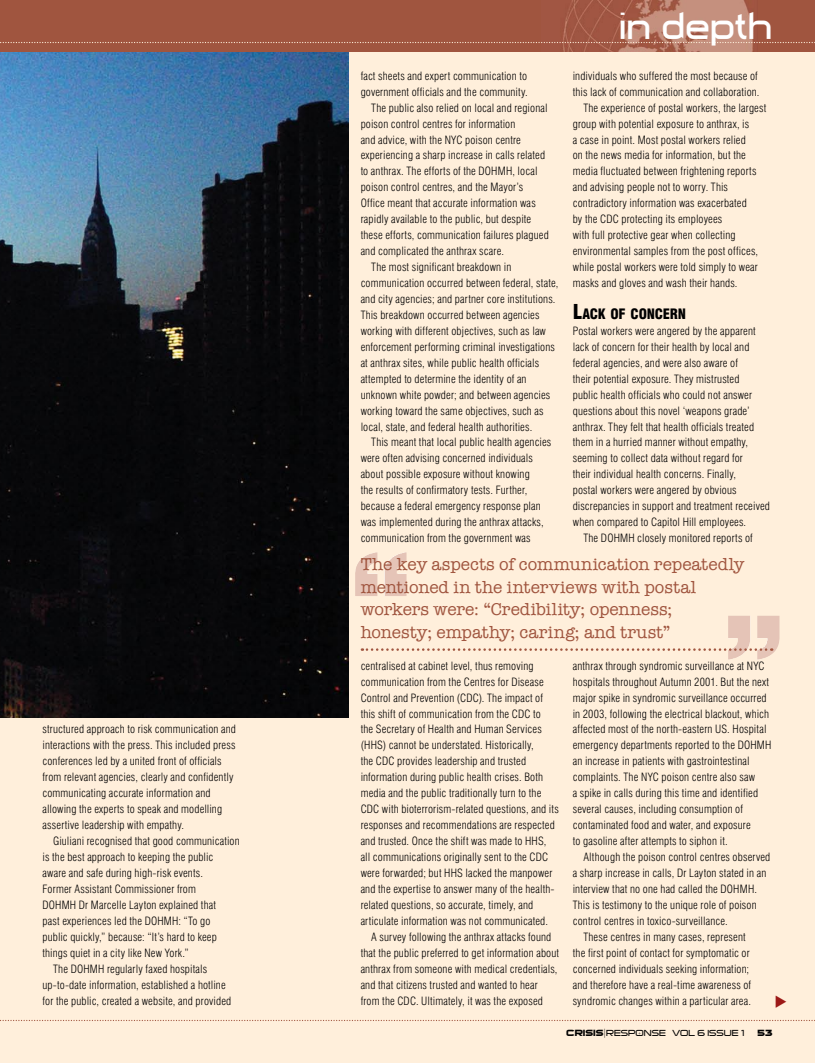
<style>
.page{position:relative;width:815px;height:1063px;background:#ffefdb}
.page>*{position:absolute;margin:0;border:0;box-sizing:border-box;transform-origin:0 0}
.t1{font:35px "Sui Generis Delite";color:#fff}
._02_pullquote{font:17.5px/22.5px "American Typewriter";color:#a0553f}
._01_feature_-_04_cro{font:900 condensed 14px "Swiss 721 BT";letter-spacing:-.02em;color:#000}
._01_feature_-_03_ind{font:300 condensed 11.25px/16px "Swiss 721 BT";letter-spacing:.015em;color:#000}
._01_feature_-_05_no{font:300 condensed 11.25px/16px "Swiss 721 BT";letter-spacing:.015em;color:#000}
._01_feature_-_04_cro-2{font:300 condensed 11.25px/16px "Swiss 721 BT";letter-spacing:.015em;color:#000}
.t2{font:8.75px "Sui Generis Delite";color:#000}
.t3{font:700 8.38px "Sui Generis Deluxe";color:#000;scale:1.05 1}
._01_feature_-_04_cro-3{font:7.5px "Sui Generis Delite";color:#000}
.s1{font-size:20px}
.s2{font-family:"Sui Generis Deluxe";font-weight:700;font-size:8.38px}
.s3{font-size:11.25px}
</style>
<div class="page">
<img style="left:0;top:52px;width:348px;height:666px">
<div style="left:0;top:0;width:815px;height:52px;background:#a0553f"></div>
<img style="left:544px;top:0;width:209px;height:52px">
<svg style="left:0;top:42px;width:815px;height:1px"></svg>
<svg style="left:0;top:1020px;width:815px;height:1px"></svg>
<img style="left:387px;top:553px;width:17px;height:12px">
<img style="left:757px;top:616px;width:20px;height:44px">
<svg style="left:362px;top:648px;width:410px;height:3px"></svg>
<p class="_01_feature_-_04_cro-2" style="left:43px;top:721px;width:195px">structured approach to risk communication and interactions with the press. This included press conferences led by a united front of officials from relevant agencies, clearly and confidently communicating accurate information and allowing the experts to speak and modelling assertive leadership with empathy.</p>
<p class="_01_feature_-_03_ind" style="left:43px;top:833px;width:199px;text-indent:11px">Giuliani recognised that good communication is the best approach to keeping the public aware and safe during high-risk events.<br>Former Assistant Commissioner from<br>DOHMH Dr Marcelle Layton explained that<br>past experiences led the DOHMH: “To go<br>public quickly,” because: “It’s hard to keep things quiet in a city like New York.”</p>
<p class="_01_feature_-_03_ind" style="left:43px;top:961px;width:190px;text-indent:11px">The DOHMH regularly faxed hospitals up-to-date information, established a hotline for the public, created a website, and provided</p>
<p class="_01_feature_-_03_ind" style="left:361px;top:68px;width:169px">fact sheets and expert communication to government officials and the community.</p>
<p class="_01_feature_-_03_ind" style="left:361px;top:100px;width:190px;text-indent:11px">The public also relied on local and regional poison control centres for information<br>and advice, with the NYC poison centre experiencing a sharp increase in calls related to anthrax. The efforts of the DOHMH, local poison control centres, and the Mayor’s Office meant that accurate information was rapidly available to the public, but despite these efforts, communication failures plagued and complicated the anthrax scare.</p>
<p class="_01_feature_-_03_ind" style="left:361px;top:259px;width:199px;text-indent:11px">The most significant breakdown in communication occurred between federal, state, and city agencies; and partner core institutions.<br>This breakdown occurred between agencies working with different objectives, such as law enforcement performing criminal investigations at anthrax sites, while public health officials attempted to determine the identity of an unknown white powder; and between agencies working toward the same objectives, such as local, state, and federal health authorities.</p>
<p class="_01_feature_-_03_ind" style="left:361px;top:434px;width:192px;text-indent:11px">This meant that local public health agencies were often advising concerned individuals about possible exposure without knowing<br>the results of confirmatory tests. Further, because a federal emergency response plan was implemented during the anthrax attacks, communication from the government was</p>
<p class="t1" style="left:619px;top:7px;width:155px">in depth</p>
<p class="_01_feature_-_03_ind" style="left:573px;top:68px;width:188px">individuals who suffered the most because of this lack of communication and collaboration.</p>
<p class="_01_feature_-_03_ind" style="left:573px;top:100px;width:195px;text-indent:11px">The experience of postal workers, the largest group with potential exposure to anthrax, is<br>a case in point. Most postal workers relied<br>on the news media for information, but the media fluctuated between frightening reports and advising people not to worry. This contradictory information was exacerbated<br>by the CDC protecting its employees<br>with full protective gear when collecting environmental samples from the post offices, while postal workers were told simply to wear masks and gloves and wash their hands.</p>
<p class="_01_feature_-_04_cro" style="left:573px;top:305px;width:115px"><span class="s1">L</span>ACK OF CONCERN</p>
<p class="_01_feature_-_05_no" style="left:573px;top:323px;width:199px">Postal workers were angered by the apparent lack of concern for their health by local and federal agencies, and were also aware of<br>their potential exposure. They mistrusted<br>public health officials who could not answer questions about this novel ‘weapons grade’ anthrax. They felt that health officials treated them in a hurried manner without empathy, seeming to collect data without regard for<br>their individual health concerns. Finally,<br>postal workers were angered by obvious discrepancies in support and treatment received when compared to Capitol Hill employees.</p>
<p class="_01_feature_-_03_ind" style="left:583px;top:530px;width:171px">The DOHMH closely monitored reports of</p>
<p class="_02_pullquote" style="left:361px;top:553px;width:385px">The key aspects of communication repeatedly mentioned in the interviews with postal workers were: “Credibility; openness; honesty; empathy; caring; and trust”</p>
<p class="_01_feature_-_03_ind" style="left:361px;top:658px;width:200px">centralised at cabinet level, thus removing communication from the Centres for Disease Control and Prevention (CDC). The impact of this shift of communication from the CDC to<br>the Secretary of Health and Human Services (HHS) cannot be understated. Historically,<br>the CDC provides leadership and trusted information during public health crises. Both media and the public traditionally turn to the CDC with bioterrorism-related questions, and its responses and recommendations are respected and trusted. Once the shift was made to HHS, all communications originally sent to the CDC were forwarded; but HHS lacked the manpower and the expertise to answer many of the health&shy;related questions, so accurate, timely, and articulate information was not communicated.</p>
<p class="_01_feature_-_03_ind" style="left:361px;top:929px;width:200px;text-indent:11px">A survey following the anthrax attacks found that the public preferred to get information about anthrax from someone with medical credentials, and that citizens trusted and wanted to hear from the CDC. Ultimately, it was the exposed</p>
<p class="_01_feature_-_03_ind" style="left:573px;top:658px;width:200px">anthrax through syndromic surveillance at NYC hospitals throughout Autumn 2001. But the next major spike in syndromic surveillance occurred in 2003, following the electrical blackout, which affected most of the north-eastern US. Hospital emergency departments reported to the DOHMH an increase in patients with gastrointestinal complaints. The NYC poison centre also saw<br>a spike in calls during this time and identified several causes, including consumption of contaminated food and water, and exposure<br>to gasoline after attempts to siphon it.</p>
<p class="_01_feature_-_03_ind" style="left:573px;top:849px;width:199px;text-indent:11px">Although the poison control centres observed a sharp increase in calls, Dr Layton stated in an interview that no one had called the DOHMH.<br>This is testimony to the unique role of poison control centres in toxico-surveillance.</p>
<p class="_01_feature_-_03_ind" style="left:573px;top:929px;width:180px;text-align:center">These centres in many cases, represent<br>the first point of contact for symptomatic or concerned individuals seeking information; and therefore have a real-time awareness of syndromic changes within a particular area.</p>
<p class="t2" style="left:566px;top:1028px;width:101px"><span class="s2">CRISIS</span><span class="s3">|</span>RESPONSE</p>
<p class="_01_feature_-_04_cro-3" style="left:638px;top:1029px;width:5px">+</p>
<p class="t2" style="left:672px;top:1028px;width:74px">VOL 6 ISSUE 1</p>
<p class="t3" style="left:757px;top:1028px;width:16px">53</p>
</div>
